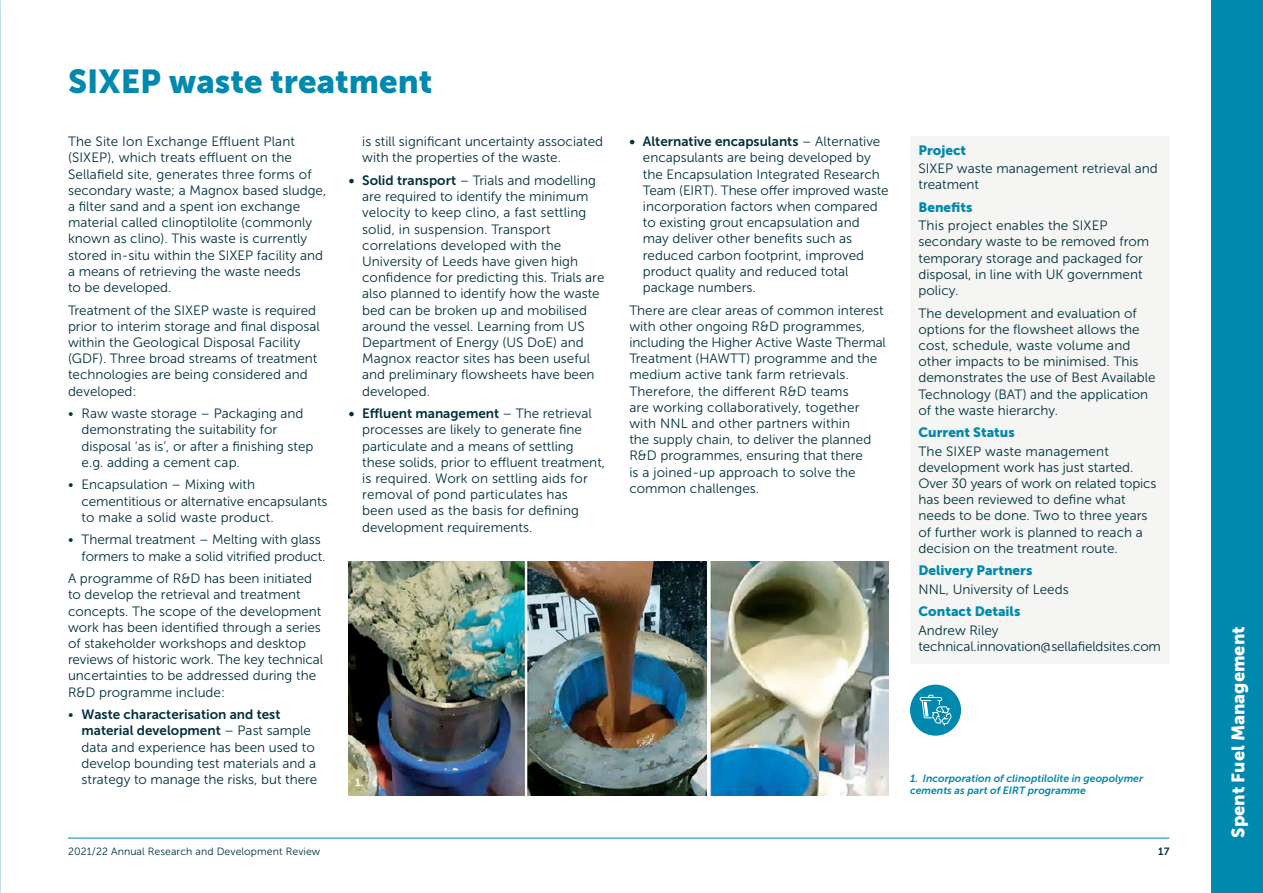
<style>
.page{position:relative;width:1263px;height:893px;background:#fff}
.page>*{position:absolute;margin:0;border:0;box-sizing:border-box;transform-origin:0 0}
.H1_colour{font:33px "Museo Sans 900";color:#0088ae}
.t1{font:18px "Museo Sans 900";color:#fff}
.Body_text{font:13.5px/16.2px "Museo Sans 300";color:#00313c}
.Body_heading{font:13.5px "Museo Sans 900";color:#0088ae}
.t2{font:italic 10.5px/12.6px "Museo Sans 700";color:#0088ae}
.t3{font:10.5px "Museo Sans 300";letter-spacing:.01em;color:#00313c}
.t4{font:10.5px "Museo Sans 700";color:#fff}
.t5{font:10.5px "Museo Sans 700";color:#00313c}
.s1{font-family:"Museo Sans 700"}
</style>
<div class="page">
<div style="left:1212px;top:0;width:51px;height:893px;background:#0088ae"></div>
<div style="left:910px;top:136px;width:259px;height:527px;background:#f5f5f4"></div>
<img style="left:349px;top:561px;width:539px;height:234px">
<hr style="left:68px;top:838px;width:1101px;height:1px;background:#0088ae">
<div style="left:910px;top:685px;width:51px;height:51px;background:#0088ae;border-radius:50%"></div>
<svg style="left:919px;top:694px;width:33px;height:32px"></svg>
<h1 class="H1_colour" style="left:68px;top:62px;width:366px">SIXEP waste treatment</h1>
<p class="Body_text" style="left:68px;top:134px;width:260px">The Site Ion Exchange Effluent Plant (SIXEP), which treats effluent on the Sellafield site, generates three forms of secondary waste; a Magnox based sludge, a filter sand and a spent ion exchange material called clinoptilolite (commonly known as clino). This waste is currently stored in-situ within the SIXEP facility and a means of retrieving the waste needs<br>to be developed.</p>
<p class="Body_text" style="left:68px;top:302px;width:253px">Treatment of the SIXEP waste is required prior to interim storage and final disposal within the Geological Disposal Facility (GDF). Three broad streams of treatment technologies are being considered and developed:</p>
<p class="Body_text" style="left:82px;top:406px;width:233px;text-indent:-14px">• Raw waste storage – Packaging and demonstrating the suitability for disposal ‘as is’, or after a finishing step e.g. adding a cement cap.</p>
<p class="Body_text" style="left:82px;top:477px;width:247px;text-indent:-14px">• Encapsulation – Mixing with cementitious or alternative encapsulants to make a solid waste product.</p>
<p class="Body_text" style="left:82px;top:532px;width:245px;text-indent:-14px">• Thermal treatment – Melting with glass formers to make a solid vitrified product.</p>
<p class="Body_text" style="left:68px;top:570px;width:257px">A programme of R&amp;D has been initiated to develop the retrieval and treatment concepts. The scope of the development work has been identified through a series of stakeholder workshops and desktop reviews of historic work. The key technical uncertainties to be addressed during the R&amp;D programme include:</p>
<p class="Body_text" style="left:82px;top:706px;width:237px;text-indent:-14px">• <span class="s1">Waste characterisation and test material development</span> – Past sample data and experience has been used to develop bounding test materials and a strategy to manage the risks, but there</p>
<p class="Body_text" style="left:362px;top:134px;width:242px">is still significant uncertainty associated with the properties of the waste.</p>
<p class="Body_text" style="left:362px;top:172px;width:244px;text-indent:-14px"><span class="s1">• Solid transport</span> – Trials and modelling are required to identify the minimum velocity to keep clino, a fast settling solid, in suspension. Transport correlations developed with the University of Leeds have given high confidence for predicting this. Trials are also planned to identify how the waste bed can be broken up and mobilised around the vessel. Learning from US Department of Energy (US DoE) and Magnox reactor sites has been useful and preliminary flowsheets have been developed.</p>
<p class="Body_text" style="left:362px;top:406px;width:244px;text-indent:-14px"><span class="s1">• Effluent management</span> – The retrieval processes are likely to generate fine particulate and a means of settling these solids, prior to effluent treatment, is required. Work on settling aids for removal of pond particulates has<br>been used as the basis for defining development requirements.</p>
<p class="t4" style="left:355px;top:777px;width:10px">1.</p>
<p class="Body_text" style="left:643px;top:134px;width:247px;text-indent:-14px"><span class="s1">• Alternative encapsulants</span> – Alternative encapsulants are being developed by the Encapsulation Integrated Research Team (EIRT). These offer improved waste incorporation factors when compared to existing grout encapsulation and may deliver other benefits such as reduced carbon footprint, improved product quality and reduced total package numbers.</p>
<p class="Body_text" style="left:629px;top:302px;width:258px">There are clear areas of common interest with other ongoing R&amp;D programmes, including the Higher Active Waste Thermal Treatment (HAWTT) programme and the medium active tank farm retrievals.<br>Therefore, the different R&amp;D teams<br>are working collaboratively, together with NNL and other partners within<br>the supply chain, to deliver the planned R&amp;D programmes, ensuring that there<br>is a joined-up approach to solve the common challenges.</p>
<p class="Body_heading" style="left:918px;top:142px;width:49px">Project</p>
<p class="Body_text" style="left:918px;top:160px;width:241px">SIXEP waste management retrieval and treatment</p>
<p class="Body_heading" style="left:918px;top:199px;width:55px">Benefits</p>
<p class="Body_text" style="left:918px;top:217px;width:232px">This project enables the SIXEP secondary waste to be removed from temporary storage and packaged for disposal, in line with UK government policy.</p>
<p class="Body_text" style="left:918px;top:305px;width:239px">The development and evaluation of options for the flowsheet allows the cost, schedule, waste volume and other impacts to be minimised. This demonstrates the use of Best Available Technology (BAT) and the application of the waste hierarchy.</p>
<p class="Body_heading" style="left:918px;top:425px;width:98px">Current Status</p>
<p class="Body_text" style="left:918px;top:443px;width:239px">The SIXEP waste management development work has just started.<br>Over 30 years of work on related topics has been reviewed to define what needs to be done. Two to three years of further work is planned to reach a decision on the treatment route.</p>
<p class="Body_heading" style="left:918px;top:563px;width:115px">Delivery Partners</p>
<p class="Body_text" style="left:918px;top:581px;width:152px">NNL, University of Leeds</p>
<p class="Body_heading" style="left:918px;top:604px;width:103px">Contact Details</p>
<p class="Body_text" style="left:918px;top:622px;width:244px">Andrew Riley technical.innovation@sellafieldsites.com</p>
<p class="t2" style="left:910px;top:772px;width:235px">1. Incorporation of clinoptilolite in geopolymer cements as part of EIRT programme</p>
<p class="t3" style="left:68px;top:846px;width:254px">2021/22 Annual Research and Development Review</p>
<p class="t5" style="left:1158px;top:846px;width:13px">17</p>
<h2 class="t1" style="left:1228px;top:838px;width:213px;rotate:-90deg">Spent Fuel Management</h2>
</div>
